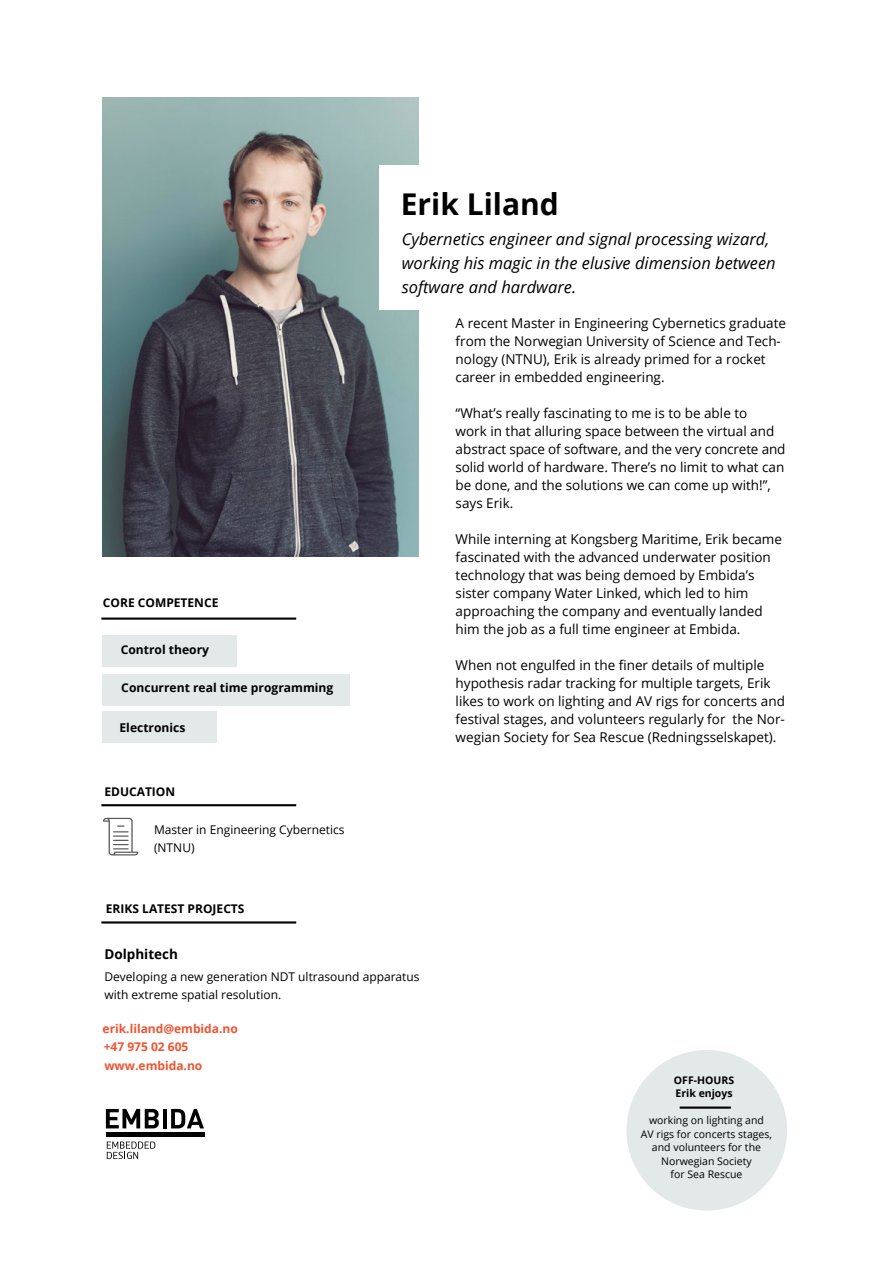
<style>
.page{position:relative;width:893px;height:1263px;background:#fff}
.page>*{position:absolute;margin:0;border:0;box-sizing:border-box;transform-origin:0 0}
.t1{font:700 30px "Open Sans";color:#000}
.t2{font:italic 16.5px/24px "Open Sans";color:#000}
.t3{font:13.5px/18px "Open Sans";color:#000}
.t4{font:700 13.5px "Open Sans";color:#000}
.t5{font:700 12.15px "Open Sans";color:#000}
.t6{font:12px/18px "Open Sans";color:#000}
.t7{font:700 12px/18.8px "Open Sans";color:#f15330}
.t8{font:700 12px "Open Sans";color:#000}
.t9{font:10.5px/13.5px "Open Sans";color:#000101;text-align:center}
.t10{font:700 10.5px/13.5px "Open Sans";color:#000}
</style>
<div class="page">
<div style="left:103px;top:674px;width:247px;height:31px;background:#e3e8e8"></div>
<div style="left:103px;top:712px;width:114px;height:31px;background:#e3e8e8"></div>
<div style="left:103px;top:635px;width:134px;height:32px;background:#e3e8e8"></div>
<img style="left:103px;top:97px;width:316px;height:459px">
<svg style="left:106px;top:1109px;width:53px;height:19px"></svg>
<hr style="left:163px;top:1109px;width:4px;height:19px;background:#000">
<svg style="left:171px;top:1109px;width:33px;height:19px"></svg>
<div style="left:106px;top:1132px;width:99px;height:5px;background:#000"></div>
<svg style="left:107px;top:1141px;width:48px;height:18px"></svg>
<div style="left:379px;top:165px;width:118px;height:144px;background:#fff"></div>
<hr style="left:101px;top:617px;width:195px;height:3px;background:#000">
<svg style="left:103px;top:818px;width:35px;height:37px"></svg>
<hr style="left:101px;top:804px;width:195px;height:2px;background:#000">
<hr style="left:101px;top:921px;width:195px;height:2px;background:#000">
<div style="left:626px;top:1050px;width:161px;height:160px;background:#e3e8e8;border-radius:50%"></div>
<hr style="left:680px;top:1106px;width:51px;height:3px;background:#000">
<h1 class="t1" style="left:401px;top:183px;width:160px">Erik Liland</h1>
<p class="t8" style="left:103px;top:594px;width:117px">CORE COMPETENCE</p>
<p class="t5" style="left:121px;top:641px;width:90px">Control theory</p>
<p class="t5" style="left:121px;top:679px;width:214px">Concurrent real time programming</p>
<p class="t5" style="left:120px;top:719px;width:67px">Electronics</p>
<p class="t8" style="left:104px;top:783px;width:72px">EDUCATION</p>
<p class="t6" style="left:154px;top:821px;width:192px">Master in Engineering Cybernetics (NTNU)</p>
<p class="t8" style="left:106px;top:900px;width:140px">ERIKS LATEST PROJECTS</p>
<p class="t4" style="left:104px;top:945px;width:75px">Dolphitech</p>
<p class="t2" style="left:402px;top:227px;width:376px">Cybernetics engineer and signal processing wizard, working his magic in the elusive dimension between software and hardware.</p>
<p class="t3" style="left:456px;top:313px;width:332px">A recent Master in Engineering Cybernetics graduate from the Norwegian University of Science and Tech&shy;nology (NTNU), Erik is already primed for a rocket career in embedded engineering.</p>
<p class="t3" style="left:456px;top:403px;width:331px">“What’s really fascinating to me is to be able to<br>work in that alluring space between the virtual and abstract space of software, and the very concrete and solid world of hardware. There’s no limit to what can be done, and the solutions we can come up with!”, says Erik.</p>
<p class="t3" style="left:456px;top:529px;width:328px">While interning at Kongsberg Maritime, Erik became fascinated with the advanced underwater position technology that was being demoed by Embida’s sister company Water Linked, which led to him approaching the company and eventually landed him the job as a full time engineer at Embida.</p>
<p class="t3" style="left:456px;top:655px;width:331px">When not engulfed in the finer details of multiple hypothesis radar tracking for multiple targets, Erik likes to work on lighting and AV rigs for concerts and festival stages, and volunteers regularly for the Nor&shy;wegian Society for Sea Rescue (Redningsselskapet).</p>
<p class="t6" style="left:104px;top:968px;width:317px">Developing a new generation NDT ultrasound apparatus with extreme spatial resolution.</p>
<p class="t7" style="left:103px;top:1018px;width:137px">erik.liland@embida.no +47 975 02 605</p>
<p class="t7" style="left:104px;top:1055px;width:99px">www.embida.no</p>
<p class="t10" style="left:674px;top:1073px;width:62px">OFF-HOURS<br>Erik enjoys</p>
<p class="t9" style="left:641px;top:1113px;width:133px">working on lighting and<br>AV rigs for concerts stages, and volunteers for the<br>Norwegian Society<br>for Sea Rescue</p>
</div>
